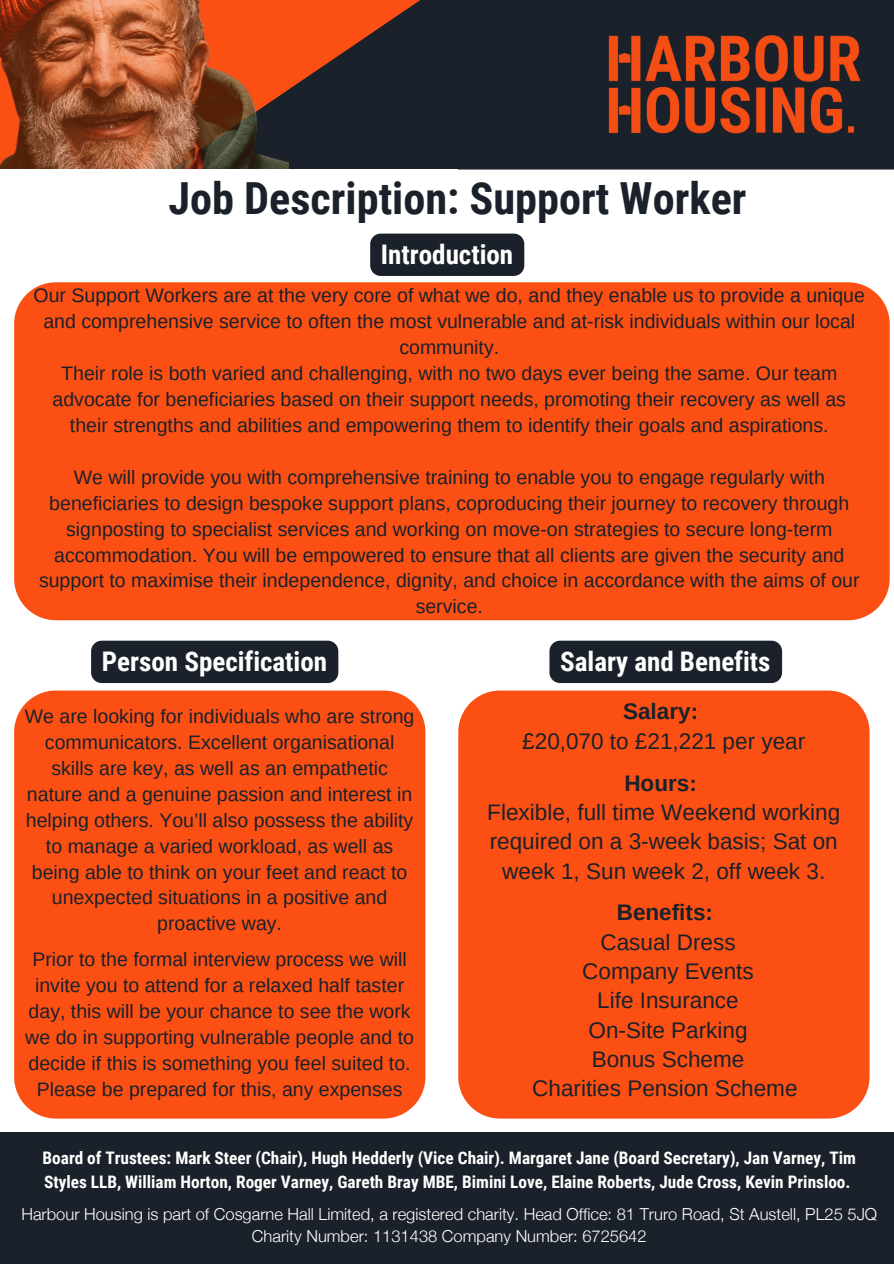
<style>
.page{position:relative;width:894px;height:1264px;background:#fff}
.page>*{position:absolute;margin:0;border:0;box-sizing:border-box;transform-origin:0 0}
.t1{font:700 44.25px "Roboto Condensed";color:#1b212a}
.t2{font:700 27px "Roboto Condensed";color:#fff}
.t3{font:22.5px/29.2px "Arimo";color:#1b212a;text-align:center}
.t4{font:700 22.5px "Arimo";color:#1b212a}
.t5{font:19.5px/26px "Arimo";color:#1b212a;text-align:center}
.t6{font:700 17.25px/23.7px "Roboto Condensed";color:#fff}
.t7{font:300 16.5px/22.5px "Helvetica Neue";color:#fff;text-align:center}
</style>
<div class="page">
<div style="left:0;top:0;width:893px;height:170px;background:#1b212a"></div>
<div style="left:0;top:1132px;width:893px;height:131px;background:#1b212a"></div>
<svg style="left:288px;top:0;width:132px;height:169px"></svg>
<img style="left:608px;top:35px;width:253px;height:99px">
<img style="left:0;top:0;width:288px;height:169px">
<svg style="left:458px;top:169px;width:435px;height:169px"></svg>
<div style="left:0;top:169px;width:458px;height:493px;background:#fff"></div>
<div style="left:14px;top:282px;width:875px;height:338px;background:#fb4f14"></div>
<div style="left:370px;top:233px;width:154px;height:43px;background:#1b212a"></div>
<div style="left:91px;top:640px;width:247px;height:43px;background:#1b212a"></div>
<div style="left:14px;top:690px;width:411px;height:428px;background:#fb4f14"></div>
<div style="left:549px;top:640px;width:232px;height:43px;background:#1b212a"></div>
<div style="left:458px;top:690px;width:411px;height:428px;background:#fb4f14"></div>
<h1 class="t1" style="left:168px;top:173px;width:579px">Job Description: Support Worker</h1>
<h2 class="t2" style="left:381px;top:239px;width:134px">Introduction</h2>
<p class="t5" style="left:34px;top:283px;width:832px">Our Support Workers are at the very core of what we do, and they enable us to provide a unique and comprehensive service to often the most vulnerable and at-risk individuals within our local community.<br>Their role is both varied and challenging, with no two days ever being the same. Our team advocate for beneficiaries based on their support needs, promoting their recovery as well as their strengths and abilities and empowering them to identify their goals and aspirations.</p>
<p class="t5" style="left:39px;top:464px;width:821px">We will provide you with comprehensive training to enable you to engage regularly with beneficiaries to design bespoke support plans, coproducing their journey to recovery through signposting to specialist services and working on move-on strategies to secure long-term accommodation. You will be empowered to ensure that all clients are given the security and support to maximise their independence, dignity, and choice in accordance with the aims of our service.</p>
<h2 class="t2" style="left:102px;top:646px;width:227px">Person Specification</h2>
<h2 class="t2" style="left:560px;top:646px;width:212px">Salary and Benefits</h2>
<p class="t5" style="left:25px;top:703px;width:391px">We are looking for individuals who are strong communicators. Excellent organisational skills are key, as well as an empathetic nature and a genuine passion and interest in helping others. You’ll also possess the ability to manage a varied workload, as well as being able to think on your feet and react to unexpected situations in a positive and proactive way.</p>
<p class="t4" style="left:623px;top:699px;width:77px">Salary:</p>
<p class="t3" style="left:522px;top:726px;width:284px">£20,070 to £21,221 per year</p>
<p class="t4" style="left:624px;top:770px;width:74px">Hours:</p>
<p class="t3" style="left:487px;top:797px;width:354px">Flexible, full time Weekend working required on a 3-week basis; Sat on week 1, Sun week 2, off week 3.</p>
<p class="t4" style="left:616px;top:900px;width:98px">Benefits:</p>
<p class="t3" style="left:532px;top:927px;width:267px">Casual Dress<br>Company Events<br>Life Insurance<br>On-Site Parking<br>Bonus Scheme<br>Charities Pension Scheme</p>
<p class="t5" style="left:25px;top:946px;width:390px">Prior to the formal interview process we will invite you to attend for a relaxed half taster day, this will be your chance to see the work we do in supporting vulnerable people and to decide if this is something you feel suited to.<br>Please be prepared for this, any expenses</p>
<p class="t6" style="left:43px;top:1146px;width:814px">Board of Trustees: Mark Steer (Chair), Hugh Hedderly (Vice Chair). Margaret Jane (Board Secretary), Jan Varney, Tim<br>Styles LLB, William Horton, Roger Varney, Gareth Bray MBE, Bimini Love, Elaine Roberts, Jude Cross, Kevin Prinsloo.</p>
<p class="t7" style="left:21px;top:1202px;width:857px">Harbour Housing is part of Cosgarne Hall Limited, a registered charity. Head Office: 81 Truro Road, St Austell, PL25 5JQ<br>Charity Number: 1131438 Company Number: 6725642</p>
</div>
